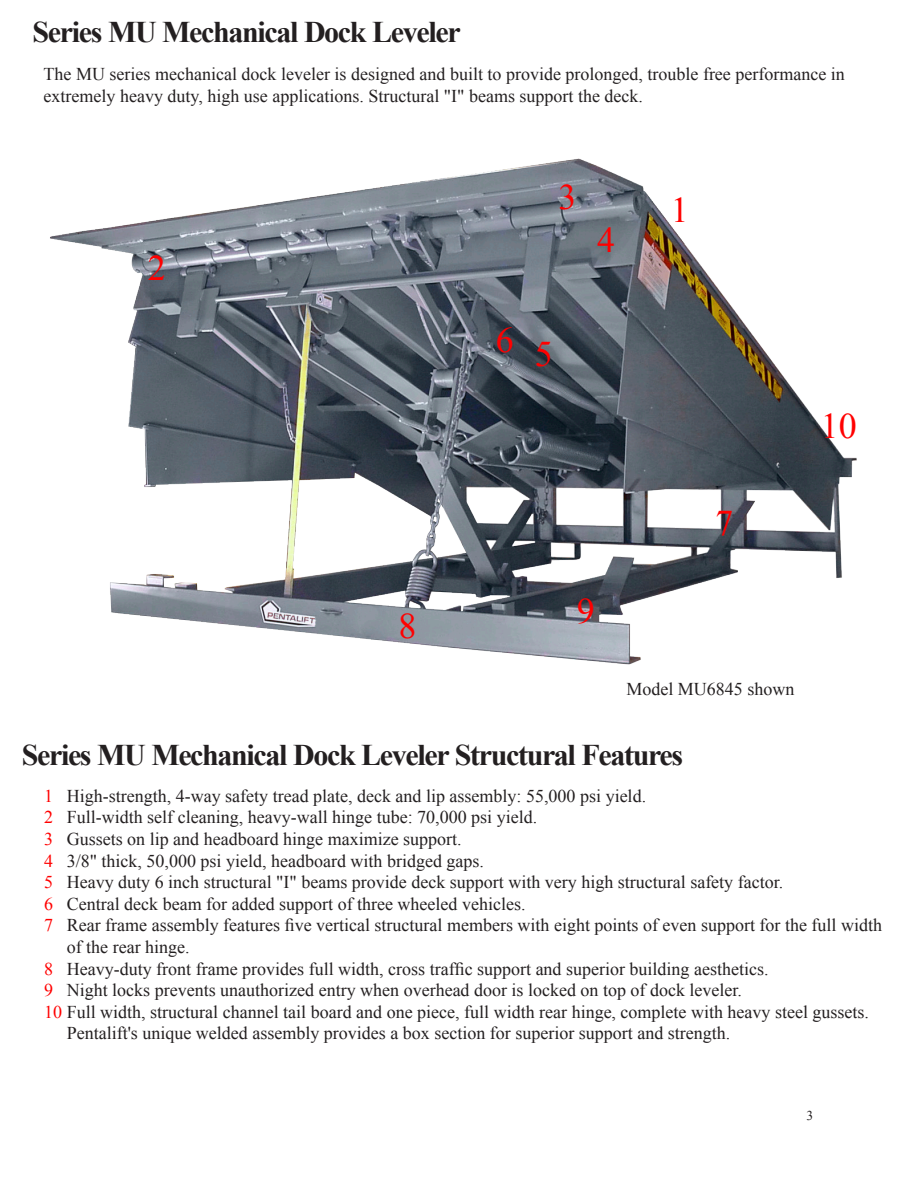
<style>
.page{position:relative;width:918px;height:1188px;background:#fff}
.page>*{position:absolute;margin:0;border:0;box-sizing:border-box;transform-origin:0 0}
.t1{font:36px "Times New Roman";color:#f00}
.t2{font:700 30px "Times New Roman";letter-spacing:-.045em;color:#231f20}
.t3{font:18px/21.6px "Times New Roman";color:#231f20}
.t4{font:13.5px "Times New Roman";color:#231f20}
.s1{color:#f00}
</style>
<div class="page">
<img style="left:50px;top:158px;width:807px;height:507px">
<h2 class="t2" style="left:33px;top:10px;width:430px">Series MU Mechanical Dock Leveler</h2>
<p class="t3" style="left:44px;top:63px;width:803px">The MU series mechanical dock leveler is designed and built to provide prolonged, trouble free performance in extremely heavy duty, high use applications. Structural "I" beams support the deck.</p>
<h1 class="t1" style="left:148px;top:242px;width:19px">2</h1>
<h1 class="t1" style="left:399px;top:600px;width:19px">8</h1>
<h1 class="t1" style="left:558px;top:171px;width:19px">3</h1>
<h1 class="t1" style="left:597px;top:214px;width:19px">4</h1>
<h1 class="t1" style="left:496px;top:315px;width:19px">6</h1>
<h1 class="t1" style="left:535px;top:329px;width:19px">5</h1>
<h1 class="t1" style="left:671px;top:185px;width:19px">1</h1>
<h1 class="t1" style="left:577px;top:586px;width:19px">9</h1>
<h1 class="t1" style="left:716px;top:497px;width:19px">7</h1>
<p class="t3" style="left:626px;top:678px;width:169px">Model MU6845 shown</p>
<h1 class="t1" style="left:821px;top:400px;width:37px">10</h1>
<h2 class="t2" style="left:22px;top:734px;width:663px">Series MU Mechanical Dock Leveler Structural Features</h2>
<p class="t3" style="left:44px;top:784px;width:603px"><span class="s1">1</span> High-strength, 4-way safety tread plate, deck and lip assembly: 55,000 psi yield.</p>
<p class="t3" style="left:44px;top:806px;width:494px"><span class="s1">2</span> Full-width self cleaning, heavy-wall hinge tube: 70,000 psi yield.</p>
<p class="t3" style="left:44px;top:828px;width:419px"><span class="s1">3</span> Gussets on lip and headboard hinge maximize support.</p>
<p class="t3" style="left:44px;top:849px;width:441px"><span class="s1">4</span> 3/8" thick, 50,000 psi yield, headboard with bridged gaps.</p>
<p class="t3" style="left:44px;top:871px;width:740px"><span class="s1">5</span> Heavy duty 6 inch structural "I" beams provide deck support with very high structural safety factor.</p>
<p class="t3" style="left:44px;top:892px;width:483px"><span class="s1">6</span> Central deck beam for added support of three wheeled vehicles.</p>
<p class="t3" style="left:44px;top:914px;width:839px"><span class="s1">7</span> Rear frame assembly features five vertical structural members with eight points of even support for the full width</p>
<p class="t3" style="left:67px;top:936px;width:124px">of the rear hinge.</p>
<p class="t3" style="left:44px;top:957px;width:726px"><span class="s1">8</span> Heavy-duty front frame provides full width, cross traffic support and superior building aesthetics.</p>
<p class="t3" style="left:44px;top:979px;width:699px"><span class="s1">9</span> Night locks prevents unauthorized entry when overhead door is locked on top of dock leveler.</p>
<p class="t3" style="left:44px;top:1000px;width:826px"><span class="s1">10</span> Full width, structural channel tail board and one piece, full width rear hinge, complete with heavy steel gussets.</p>
<p class="t3" style="left:67px;top:1022px;width:665px">Pentalift's unique welded assembly provides a box section for superior support and strength.</p>
<p class="t4" style="left:806px;top:1106px;width:8px">3</p>
</div>
